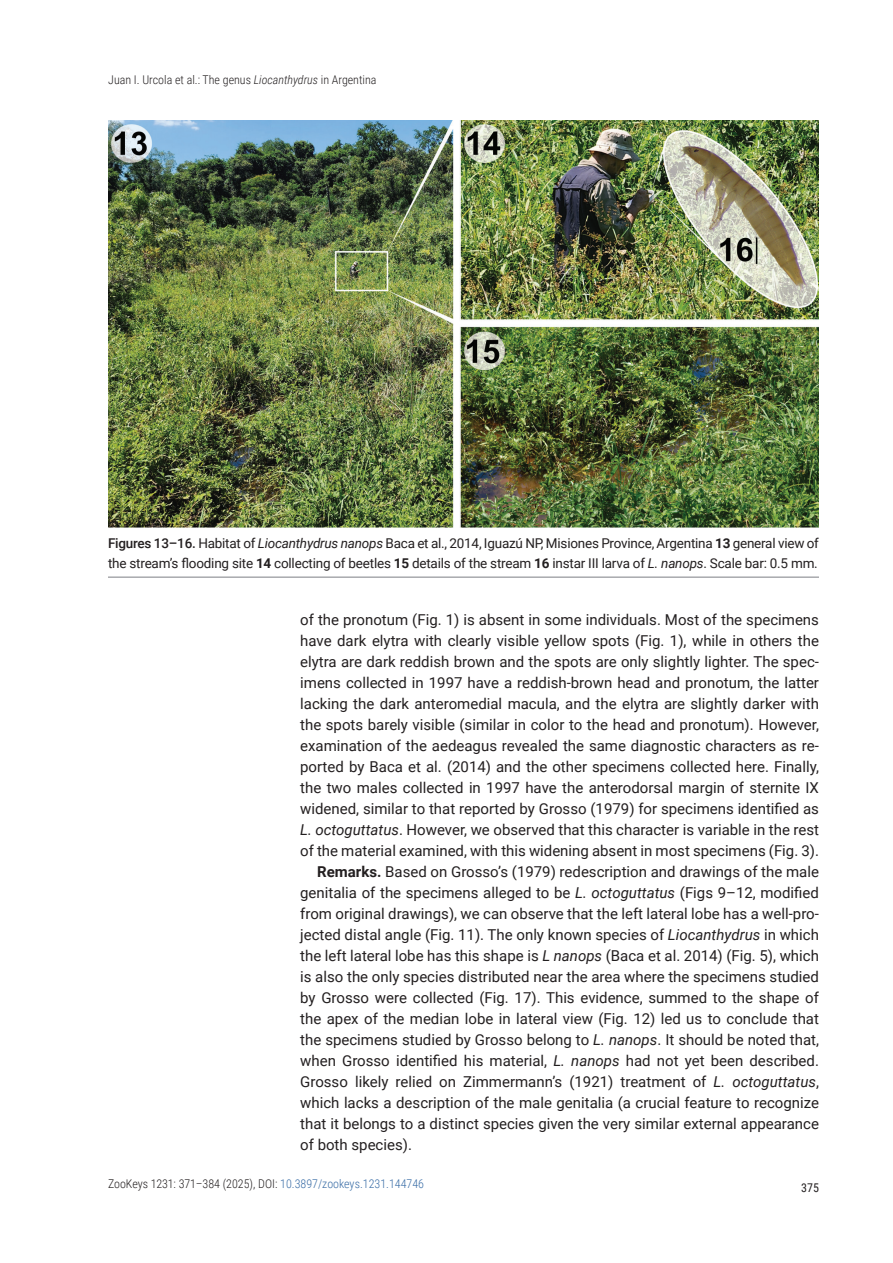
<style>
.page{position:relative;width:893px;height:1263px;background:#fff}
.page>*{position:absolute;margin:0;border:0;box-sizing:border-box;transform-origin:0 0}
.Body_text{font:15px/21px "Roboto";color:#231f20;text-align:justify}
.FIG_-_Caption{font:13.5px/19.8px "Roboto";letter-spacing:-.015em;color:#231f20}
.t1{font:300 12px "Roboto Condensed";color:#231f20}
.t2{font:12px "Roboto Condensed";color:#231f20}
.s1{font-style:italic}
.s2{font-weight:500}
.s3{font-weight:700}
.s4{color:#376ba5}
</style>
<div class="page">
<hr style="left:108px;top:576px;width:711px;height:2px;background:#a8a9ad">
<img style="left:108px;top:121px;width:711px;height:406px">
<p class="t1" style="left:108px;top:71px;width:270px">Juan I. Urcola et al.: The genus <span class="s1">Liocanthydrus</span> in Argentina</p>
<p class="FIG_-_Caption" style="left:108px;top:533px;width:712px"><span class="s2">Figures 13–16.</span> Habitat of <span class="s1">Liocanthydrus nanops</span> Baca et al., 2014, Iguazú NP, Misiones Province, Argentina <span class="s3">13</span> general view of the stream’s flooding site <span class="s3">14</span> collecting of beetles <span class="s3">15</span> details of the stream <span class="s3">16</span> instar III larva of <span class="s1">L. nanops</span>. Scale bar: 0.5 mm.</p>
<p class="Body_text" style="left:300px;top:608px;width:520px">of the pronotum (Fig. 1) is absent in some individuals. Most of the specimens have dark elytra with clearly visible yellow spots (Fig. 1), while in others the elytra are dark reddish brown and the spots are only slightly lighter. The spec&shy;imens collected in 1997 have a reddish-brown head and pronotum, the latter lacking the dark anteromedial macula, and the elytra are slightly darker with the spots barely visible (similar in color to the head and pronotum). However, examination of the aedeagus revealed the same diagnostic characters as re&shy;ported by Baca et al. (2014) and the other specimens collected here. Finally, the two males collected in 1997 have the anterodorsal margin of sternite IX widened, similar to that reported by Grosso (1979) for specimens identified as <span class="s1">L. octoguttatus</span>. However, we observed that this character is variable in the rest of the material examined, with this widening absent in most specimens (Fig. 3).</p>
<p class="Body_text" style="left:300px;top:860px;width:520px;text-indent:17px"><span class="s3">Remarks.</span> Based on Grosso’s (1979) redescription and drawings of the male genitalia of the specimens alleged to be <span class="s1">L. octoguttatus</span> (Figs 9–12, modified from original drawings), we can observe that the left lateral lobe has a well-pro&shy;jected distal angle (Fig. 11). The only known species of <span class="s1">Liocanthydrus</span> in which the left lateral lobe has this shape is <span class="s1">L nanops</span> (Baca et al. 2014) (Fig. 5), which is also the only species distributed near the area where the specimens studied by Grosso were collected (Fig. 17). This evidence, summed to the shape of the apex of the median lobe in lateral view (Fig. 12) led us to conclude that the specimens studied by Grosso belong to <span class="s1">L. nanops</span>. It should be noted that, when Grosso identified his material, <span class="s1">L. nanops</span> had not yet been described.<br>Grosso likely relied on Zimmermann’s (1921) treatment of <span class="s1">L. octoguttatus</span>, which lacks a description of the male genitalia (a crucial feature to recognize that it belongs to a distinct species given the very similar external appearance of both species).</p>
<p class="t1" style="left:108px;top:1175px;width:318px">ZooKeys 1231: 371–384 (2025), DOI: <span class="s4">10.3897/zookeys.1231.144746</span></p>
<p class="t2" style="left:801px;top:1179px;width:19px">375</p>
</div>
